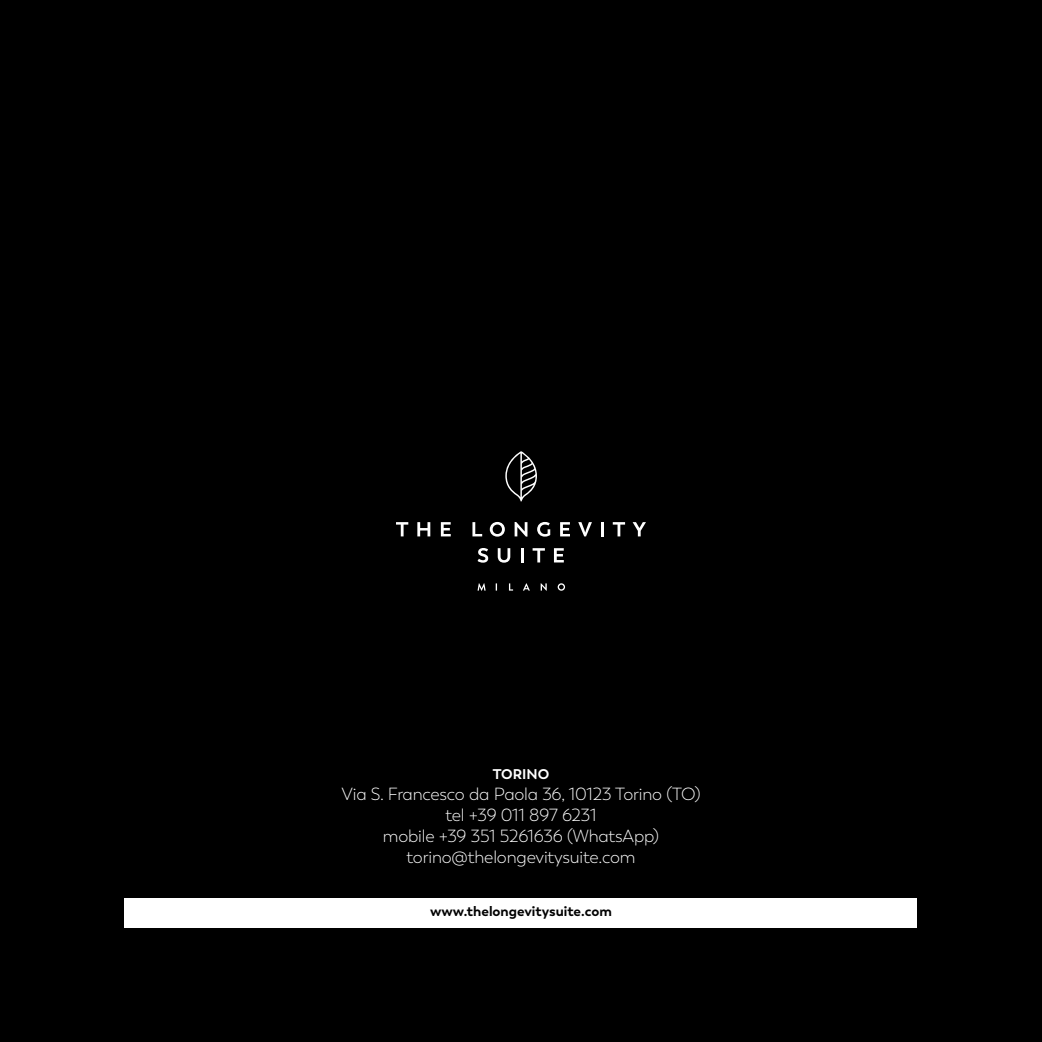
<style>
.page{position:relative;width:1042px;height:1042px;background:#000}
.page>*{position:absolute;margin:0;border:0;box-sizing:border-box;transform-origin:0 0}
.t1{font:300 17.5px/21px "Trenda";letter-spacing:-.01em;color:#fff;text-align:center}
.t2{font:700 14px "Trenda";color:#000}
.t3{font:700 14px "Trenda";color:#fff}
</style>
<div class="page">
<div style="left:125px;top:898px;width:792px;height:30px;background:#fff"></div>
<svg style="left:396px;top:522px;width:12px;height:14px"></svg>
<svg style="left:417px;top:522px;width:13px;height:14px"></svg>
<svg style="left:441px;top:522px;width:10px;height:14px"></svg>
<svg style="left:472px;top:522px;width:10px;height:14px"></svg>
<svg style="left:490px;top:522px;width:15px;height:14px"></svg>
<svg style="left:514px;top:522px;width:13px;height:14px"></svg>
<svg style="left:537px;top:522px;width:13px;height:14px"></svg>
<svg style="left:560px;top:522px;width:10px;height:14px"></svg>
<svg style="left:578px;top:522px;width:14px;height:14px"></svg>
<hr style="left:601px;top:522px;width:3px;height:14px;background:#fff">
<svg style="left:613px;top:522px;width:12px;height:14px"></svg>
<svg style="left:632px;top:522px;width:14px;height:14px"></svg>
<svg style="left:477px;top:548px;width:11px;height:15px"></svg>
<svg style="left:498px;top:548px;width:12px;height:15px"></svg>
<svg style="left:521px;top:548px;width:2px;height:14px"></svg>
<svg style="left:532px;top:548px;width:13px;height:14px"></svg>
<svg style="left:554px;top:548px;width:10px;height:14px"></svg>
<svg style="left:477px;top:583px;width:9px;height:8px"></svg>
<svg style="left:509px;top:583px;width:4px;height:7px"></svg>
<svg style="left:523px;top:583px;width:7px;height:7px"></svg>
<svg style="left:541px;top:583px;width:6px;height:8px"></svg>
<svg style="left:558px;top:583px;width:7px;height:8px"></svg>
<svg style="left:505px;top:451px;width:32px;height:50px"></svg>
<p class="t3" style="left:493px;top:765px;width:58px">TORINO</p>
<p class="t1" style="left:341px;top:784px;width:360px">Via S. Francesco da Paola 36, 10123 Torino (TO) tel +39 011 897 6231<br>mobile +39 351 5261636 (WhatsApp) torino@thelongevitysuite.com</p>
<p class="t2" style="left:430px;top:902px;width:183px">www.thelongevitysuite.com</p>
</div>
